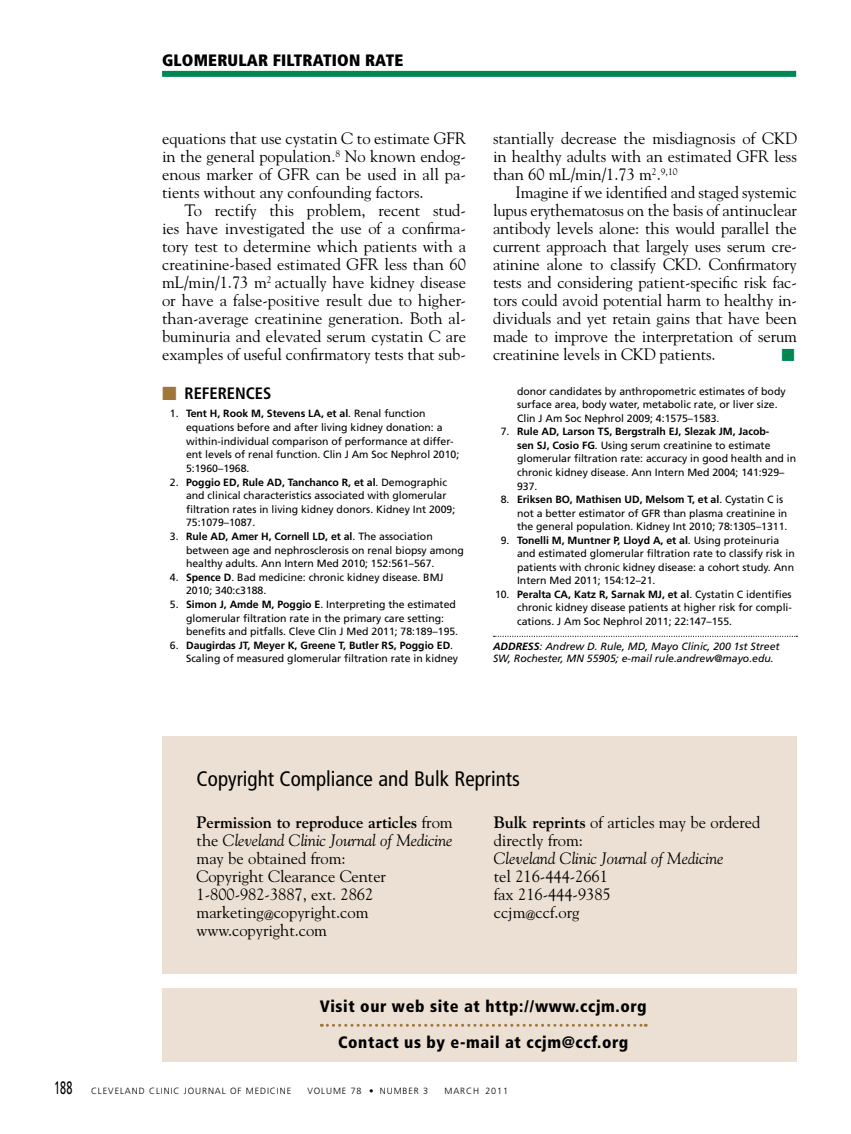
<style>
.page{position:relative;width:851px;height:1134px;background:#fff}
.page>*{position:absolute;margin:0;border:0;box-sizing:border-box;transform-origin:0 0}
.t1{font:condensed 21px "Frutiger LT Std";color:#000}
.t2{font:16.5px/18px "Goudy Std";color:#000;text-align:justify}
.t3{font:italic 16.5px "Goudy Std";letter-spacing:-.005em;color:#000}
.t4{font:900 condensed 16.5px/36px "Frutiger LT Std";letter-spacing:.035em;color:#000;text-align:center}
.t5{font:700 16.5px "Goudy Std";letter-spacing:-.005em;color:#000}
.t6{font:900 condensed 16.5px "Frutiger LT Std";letter-spacing:.01em;color:#000}
.t7{font:700 condensed 16.5px "Frutiger LT Std";color:#000}
.t8{font:15px "Universal Std Newswith Comm Pi";color:#008752}
.t9{font:10.5px/13.6px "Frutiger LT Std";color:#000}
.t10{font:italic 10.5px/12px "Frutiger LT Std";color:#000}
.t11{font:300 9px "Frutiger LT Std";letter-spacing:.1em;color:#000}
.s1{font-family:"Universal Std Newswith Comm Pi";font-weight:400;font-stretch:normal;color:#a17739}
.s2{font-weight:700}
.s3{font-weight:400}
.s4{font-style:normal}
.s5{font-weight:400;font-size:18px}
</style>
<div class="page">
<div style="left:162px;top:71px;width:634px;height:6px;background:#008752"></div>
<svg style="left:493px;top:636px;width:304px;height:1px"></svg>
<div style="left:162px;top:736px;width:634px;height:238px;background:#ebe0d3"></div>
<div style="left:162px;top:988px;width:634px;height:74px;background:#ebe0d3"></div>
<svg style="left:321px;top:1024px;width:325px;height:3px"></svg>
<h2 class="t6" style="left:162px;top:51px;width:243px">GLOMERULAR FILTRATION RATE</h2>
<h2 class="t2" style="left:162px;top:129px;width:305px">equations that use cystatin C to estimate GFR in the general population.<sup>8</sup> No known endog&shy;enous marker of GFR can be used in all pa&shy;tients without any confounding factors.</h2>
<p class="t2" style="left:162px;top:201px;width:305px;text-indent:23px">To rectify this problem, recent stud&shy;ies have investigated the use of a confirma&shy;tory test to determine which patients with a creatinine-based estimated GFR less than 60 mL/min/1.73 m<sup>2</sup> actually have kidney disease or have a false-positive result due to higher&shy;than-average creatinine generation. Both al&shy;buminuria and elevated serum cystatin C are examples of useful confirmatory tests that sub-</p>
<h2 class="t7" style="left:162px;top:384px;width:102px"><span class="s1">■</span> REFERENCES</h2>
<p class="t9" style="left:186px;top:407px;width:275px;text-indent:-16px">1. <span class="s2">Tent H, Rook M, Stevens LA, et al</span>. Renal function equations before and after living kidney donation: a within-individual comparison of performance at differ&shy;ent levels of renal function. Clin J Am Soc Nephrol 2010; 5:1960–1968.</p>
<p class="t9" style="left:186px;top:475px;width:270px;text-indent:-16px">2. <span class="s2">Poggio ED, Rule AD, Tanchanco R, et al</span>. Demographic and clinical characteristics associated with glomerular filtration rates in living kidney donors. Kidney Int 2009; 75:1079–1087.</p>
<p class="t9" style="left:186px;top:530px;width:279px;text-indent:-16px">3. <span class="s2">Rule AD, Amer H, Cornell LD, et al</span>. The association between age and nephrosclerosis on renal biopsy among healthy adults. Ann Intern Med 2010; 152:561–567.</p>
<p class="t9" style="left:186px;top:570px;width:259px;text-indent:-16px">4. <span class="s2">Spence D</span>. Bad medicine: chronic kidney disease. BMJ<br>2010; 340:c3188.</p>
<p class="t9" style="left:186px;top:598px;width:273px;text-indent:-16px">5. <span class="s2">Simon J, Amde M, Poggio E</span>. Interpreting the estimated glomerular filtration rate in the primary care setting: benefits and pitfalls. Cleve Clin J Med 2011; 78:189–195.</p>
<p class="t9" style="left:186px;top:638px;width:273px;text-indent:-16px">6. <span class="s2">Daugirdas JT, Meyer K, Greene T, Butler RS, Poggio ED</span>.<br>Scaling of measured glomerular filtration rate in kidney</p>
<h2 class="t2" style="left:493px;top:129px;width:305px">stantially decrease the misdiagnosis of CKD in healthy adults with an estimated GFR less than 60 mL/min/1.73 m<sup>2</sup>.<sup>9,10</sup></h2>
<p class="t2" style="left:493px;top:183px;width:305px;text-indent:23px">Imagine if we identified and staged systemic lupus erythematosus on the basis of antinuclear antibody levels alone: this would parallel the current approach that largely uses serum cre&shy;atinine alone to classify CKD. Confirmatory tests and considering patient-specific risk fac&shy;tors could avoid potential harm to healthy in&shy;dividuals and yet retain gains that have been made to improve the interpretation of serum creatinine levels in CKD patients.</p>
<h3 class="t8" style="left:781px;top:349px;width:15px">■</h3>
<p class="t9" style="left:517px;top:385px;width:270px">donor candidates by anthropometric estimates of body surface area, body water, metabolic rate, or liver size.<br>Clin J Am Soc Nephrol 2009; 4:1575–1583.</p>
<p class="t9" style="left:517px;top:425px;width:280px;text-indent:-16px">7. <span class="s2">Rule AD, Larson TS, Bergstralh EJ, Slezak JM, Jacob-<br>sen SJ, Cosio FG</span>. Using serum creatinine to estimate glomerular filtration rate: accuracy in good health and in chronic kidney disease. Ann Intern Med 2004; 141:929– 937.</p>
<p class="t9" style="left:517px;top:493px;width:272px;text-indent:-16px">8. <span class="s2">Eriksen BO, Mathisen UD, Melsom T, et al</span>. Cystatin C is not a better estimator of GFR than plasma creatinine in the general population. Kidney Int 2010; 78:1305–1311.</p>
<p class="t9" style="left:517px;top:533px;width:279px;text-indent:-16px">9. <span class="s2">Tonelli M, Muntner P, Lloyd A, et al</span>. Using proteinuria and estimated glomerular filtration rate to classify risk in patients with chronic kidney disease: a cohort study. Ann Intern Med 2011; 154:12–21.</p>
<p class="t9" style="left:517px;top:587px;width:276px;text-align:justify;text-indent:-22px">10. <span class="s2">Peralta CA, Katz R, Sarnak MJ, et al</span>. Cystatin C identifies chronic kidney disease patients at higher risk for compli&shy;cations. J Am Soc Nephrol 2011; 22:147–155.</p>
<p class="t10" style="left:493px;top:641px;width:288px"><span class="s2">ADDRESS</span>: Andrew D. Rule, MD, Mayo Clinic, 200 1st Street<br>SW, Rochester, MN 55905; e-mail rule.andrew@mayo.edu.</p>
<h1 class="t1" style="left:196px;top:767px;width:325px">Copyright Compliance and Bulk Reprints</h1>
<h2 class="t5" style="left:196px;top:812px;width:256px">Permission to reproduce articles <span class="s3">from</span></h2>
<h2 class="t2" style="left:494px;top:813px;width:268px"><span class="s2">Bulk reprints</span> of articles may be ordered</h2>
<h2 class="t3" style="left:196px;top:830px;width:257px"><span class="s4">the</span> Cleveland Clinic Journal of Medicine</h2>
<h2 class="t2" style="left:494px;top:831px;width:91px">directly from:</h2>
<h2 class="t2" style="left:196px;top:849px;width:150px">may be obtained from:</h2>
<h2 class="t3" style="left:494px;top:848px;width:231px">Cleveland Clinic Journal of Medicine</h2>
<h2 class="t2" style="left:196px;top:867px;width:191px">Copyright Clearance Center</h2>
<h2 class="t2" style="left:494px;top:867px;width:116px">tel 216-444-2661</h2>
<h2 class="t2" style="left:196px;top:885px;width:178px">1-800-982-3887, ext. 2862</h2>
<h2 class="t2" style="left:494px;top:885px;width:118px">fax 216-444-9385</h2>
<h2 class="t2" style="left:196px;top:903px;width:173px">marketing<sub>@</sub>copyright.com</h2>
<h2 class="t2" style="left:494px;top:903px;width:87px">ccjm<sub>@</sub>ccf.org</h2>
<h2 class="t2" style="left:197px;top:921px;width:132px">www.copyright.com</h2>
<h2 class="t4" style="left:320px;top:988px;width:328px">Visit our web site at http://www.ccjm.org<br>Contact us by e-mail at ccjm@ccf.org</h2>
<p class="t11" style="left:54px;top:1085px;width:239px"><span class="s5">188</span> CLEVELAND CLINIC JOURNAL OF MEDICINE</p>
<p class="t11" style="left:307px;top:1085px;width:122px">VOLUME 78 • NUMBER 3</p>
<p class="t11" style="left:444px;top:1085px;width:65px">MARCH 2011</p>
</div>
